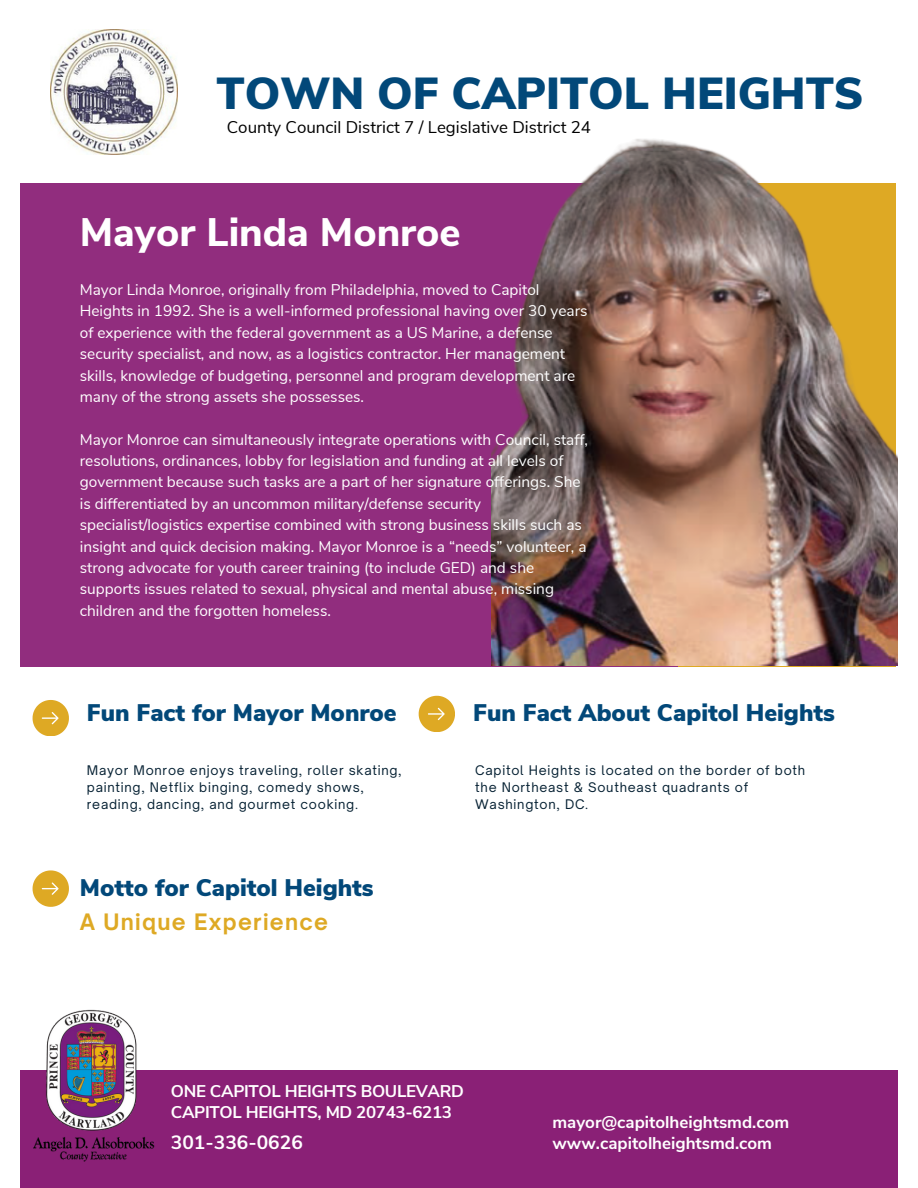
<style>
.page{position:relative;width:918px;height:1188px;background:#fff}
.page>*{position:absolute;margin:0;border:0;box-sizing:border-box;transform-origin:0 0}
.t1{font:900 44.7px "Nunito Sans";color:#024879}
.t2{font:800 39.75px "Nunito Sans";color:#fff}
.t3{font:900 24px "Nunito Sans";color:#024879}
.t4{font:700 21.75px "Open Sauce One";letter-spacing:.06em;color:#dea924}
.t5{font:700 19.2px "Nunito Sans";color:#fff}
.t6{font:700 16.95px/20.2px "Nunito Sans";letter-spacing:-.02em;color:#fff}
.t7{font:700 16.95px "Nunito Sans";color:#fff}
.t8{font:16.95px "Nunito Sans";color:#000}
.t9{font:15.45px/21.3px "Nunito Sans";color:#fff}
.t10{font:12.75px/17px "Open Sauce One";letter-spacing:.06em;color:#062133}
</style>
<div class="page">
<div style="left:20px;top:183px;width:659px;height:484px;background:#912d7e"></div>
<div style="left:20px;top:1070px;width:878px;height:118px;background:#8a2076"></div>
<svg style="left:33px;top:700px;width:36px;height:36px"></svg>
<svg style="left:419px;top:696px;width:36px;height:36px"></svg>
<img style="left:33px;top:1009px;width:122px;height:153px">
<img style="left:491px;top:139px;width:407px;height:527px">
<svg style="left:33px;top:870px;width:36px;height:36px"></svg>
<img style="left:51px;top:30px;width:127px;height:124px">
<p class="t1" style="left:216px;top:64px;width:649px">TOWN OF CAPITOL HEIGHTS</p>
<p class="t8" style="left:227px;top:116px;width:366px">County Council District 7 / Legislative District 24</p>
<p class="t2" style="left:80px;top:206px;width:382px">Mayor Linda Monroe</p>
<p class="t9" style="left:80px;top:279px;width:509px">Mayor Linda Monroe, originally from Philadelphia, moved to Capitol Heights in 1992. She is a well-informed professional having over 30 years of experience with the federal government as a US Marine, a defense security specialist, and now, as a logistics contractor. Her management skills, knowledge of budgeting, personnel and program development are many of the strong assets she possesses.</p>
<p class="t9" style="left:80px;top:429px;width:510px">Mayor Monroe can simultaneously integrate operations with Council, staff, resolutions, ordinances, lobby for legislation and funding at all levels of government because such tasks are a part of her signature offerings. She is differentiated by an uncommon military/defense security specialist/logistics expertise combined with strong business skills such as insight and quick decision making. Mayor Monroe is a “needs” volunteer, a strong advocate for youth career training (to include GED) and she supports issues related to sexual, physical and mental abuse, missing children and the forgotten homeless.</p>
<p class="t3" style="left:87px;top:697px;width:311px">Fun Fact for Mayor Monroe</p>
<p class="t10" style="left:87px;top:762px;width:316px">Mayor Monroe enjoys traveling, roller skating, painting, Netflix binging, comedy shows, reading, dancing, and gourmet cooking.</p>
<p class="t3" style="left:80px;top:872px;width:295px">Motto for Capitol Heights</p>
<p class="t4" style="left:80px;top:908px;width:250px">A Unique Experience</p>
<p class="t3" style="left:473px;top:697px;width:363px">Fun Fact About Capitol Heights</p>
<p class="t10" style="left:475px;top:762px;width:331px">Capitol Heights is located on the border of both the Northeast &amp; Southeast quadrants of<br>Washington, DC.</p>
<p class="t6" style="left:171px;top:1082px;width:294px">ONE CAPITOL HEIGHTS BOULEVARD<br>CAPITOL HEIGHTS, MD 20743-6213</p>
<p class="t5" style="left:171px;top:1130px;width:133px">301-336-0626</p>
<p class="t7" style="left:552px;top:1111px;width:238px">mayor@capitolheightsmd.com</p>
<p class="t7" style="left:552px;top:1132px;width:221px">www.capitolheightsmd.com</p>
</div>
